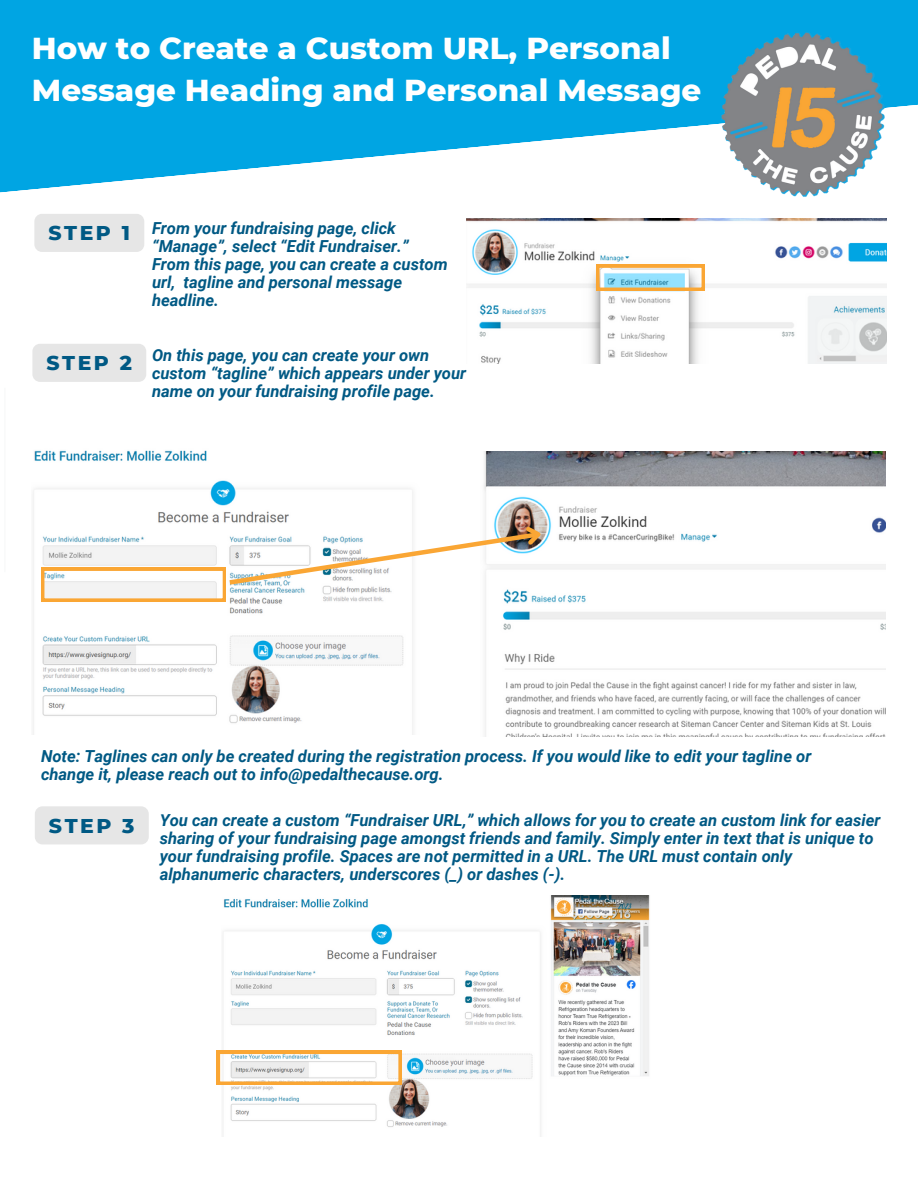
<style>
.page{position:relative;width:918px;height:1188px;background:#fff}
.page>*{position:absolute;margin:0;border:0;box-sizing:border-box;transform-origin:0 0}
.t1{font:800 30.9px/42.9px "Montserrat";color:#fff}
.t2{font:800 20.4px "Montserrat";letter-spacing:.125em;color:#005984}
.t3{font:italic 700 16.5px/18px "Roboto";color:#005984}
</style>
<div class="page">
<svg style="left:0;top:0;width:918px;height:193px;fill:#00a5e3"></svg>
<img style="left:717px;top:30px;width:169px;height:167px">
<hr style="left:4px;top:388px;width:1px;height:184px;background:#f7f8f8">
<img style="left:466px;top:219px;width:420px;height:145px">
<img style="left:221px;top:895px;width:429px;height:241px">
<svg style="left:596px;top:264px;width:109px;height:27px"></svg>
<img style="left:484px;top:452px;width:402px;height:284px">
<div style="left:34px;top:214px;width:110px;height:38px;background:#e6e6e6"></div>
<div style="left:35px;top:806px;width:114px;height:38px;background:#e6e6e6;border-radius:8px"></div>
<div style="left:32px;top:344px;width:114px;height:38px;background:#e6e6e6"></div>
<img style="left:33px;top:450px;width:380px;height:284px">
<svg style="left:41px;top:520px;width:507px;height:81px"></svg>
<svg style="left:217px;top:1051px;width:184px;height:33px"></svg>
<p class="t1" style="left:32px;top:26px;width:671px">How to Create a Custom URL, Personal<br>Message Heading and Personal Message</p>
<h2 class="t2" style="left:49px;top:221px;width:83px">STEP 1</h2>
<h2 class="t3" style="left:152px;top:219px;width:297px">From your fundraising page, click “Manage”, select “Edit Fundraiser.”<br>From this page, you can create a custom url, tagline and personal message headline.</h2>
<p class="t2" style="left:47px;top:350px;width:87px">STEP 2</p>
<h2 class="t3" style="left:152px;top:347px;width:315px">On this page, you can create your own custom “tagline” which appears under your name on your fundraising profile page.</h2>
<p class="t3" style="left:41px;top:747px;width:772px">Note: Taglines can only be created during the registration process. If you would like to edit your tagline or change it, please reach out to info@pedalthecause.org.</p>
<p class="t2" style="left:49px;top:813px;width:87px">STEP 3</p>
<p class="t3" style="left:160px;top:811px;width:722px">You can create a custom “Fundraiser URL,” which allows for you to create an custom link for easier sharing of your fundraising page amongst friends and family. Simply enter in text that is unique to your fundraising profile. Spaces are not permitted in a URL. The URL must contain only alphanumeric characters, underscores (_) or dashes (-).</p>
</div>
